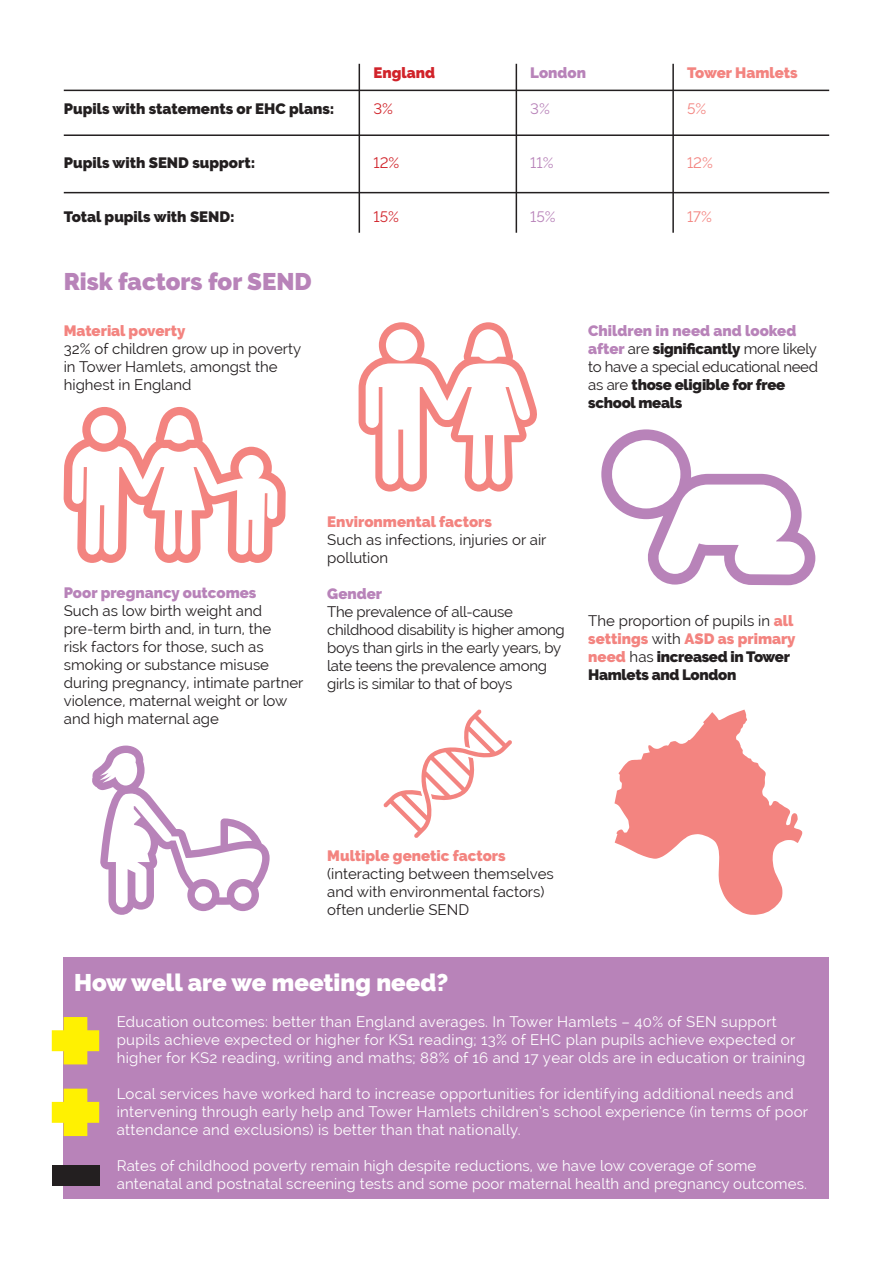
<style>
.page{position:relative;width:893px;height:1263px;background:#fff}
.page>*{position:absolute;margin:0;border:0;box-sizing:border-box;transform-origin:0 0}
.t1{font:900 24px "Raleway";color:#fff}
.t2{font:900 24px "Raleway";color:#b883b9}
.t3{font:15px/18px "Raleway";letter-spacing:.02em;color:#fff}
.t4{font:15px/18px "Raleway";color:#231f20}
.t5{font:15px/18px "Raleway";letter-spacing:-.02em;color:#231f20}
.t6{font:900 15px/18px "Raleway";letter-spacing:-.02em;color:#231f20}
.t7{font:900 15px "Raleway";color:#231f20}
.t8{font:900 15px "Raleway";color:#f38480}
.t9{font:900 15px "Raleway";color:#b883b9}
.t10{font:15px "Raleway";color:#d1232a}
.t11{font:15px "Raleway";color:#b883b9}
.t12{font:15px "Raleway";color:#f38480}
.t13{font:900 15px "Raleway";color:#d1232a}
.s1{font-weight:900;color:#b883b9}
.s2{font-weight:900}
.s3{font-weight:400}
.s4{color:#f38480}
.s5{font-weight:900;color:#f38480}
</style>
<div class="page">
<hr style="left:64px;top:90px;width:765px;height:1px;background:#231f20">
<hr style="left:64px;top:134px;width:765px;height:2px;background:#231f20">
<hr style="left:64px;top:192px;width:765px;height:1px;background:#231f20">
<hr style="left:359px;top:64px;width:1px;height:169px;background:#231f20">
<hr style="left:516px;top:64px;width:1px;height:169px;background:#231f20">
<hr style="left:672px;top:64px;width:2px;height:169px;background:#231f20">
<svg style="left:64px;top:407px;width:222px;height:156px"></svg>
<svg style="left:92px;top:745px;width:178px;height:170px"></svg>
<svg style="left:359px;top:322px;width:178px;height:170px"></svg>
<svg style="left:383px;top:709px;width:129px;height:129px"></svg>
<svg style="left:601px;top:429px;width:214px;height:156px"></svg>
<svg style="left:614px;top:709px;width:188px;height:206px"></svg>
<div style="left:64px;top:957px;width:765px;height:242px;background:#b883b9"></div>
<svg style="left:52px;top:1017px;width:47px;height:47px"></svg>
<svg style="left:52px;top:1089px;width:47px;height:47px"></svg>
<div style="left:52px;top:1165px;width:47px;height:21px;background:#231f20"></div>
<p class="t7" style="left:64px;top:100px;width:272px">Pupils with statements or EHC plans:</p>
<p class="t7" style="left:64px;top:154px;width:193px">Pupils with SEND support:</p>
<p class="t7" style="left:64px;top:208px;width:173px">Total pupils with SEND:</p>
<p class="t2" style="left:64px;top:268px;width:249px">Risk factors for SEND</p>
<p class="t8" style="left:64px;top:322px;width:123px">Material poverty</p>
<p class="t4" style="left:64px;top:340px;width:239px">32% of children grow up in poverty in Tower Hamlets, amongst the highest in England</p>
<p class="t13" style="left:373px;top:64px;width:63px">England</p>
<p class="t10" style="left:373px;top:100px;width:21px">3%</p>
<p class="t10" style="left:373px;top:154px;width:27px">12%</p>
<p class="t10" style="left:373px;top:208px;width:27px">15%</p>
<p class="t9" style="left:530px;top:64px;width:57px">London</p>
<p class="t11" style="left:530px;top:100px;width:21px">3%</p>
<p class="t8" style="left:687px;top:64px;width:112px">Tower Hamlets</p>
<p class="t12" style="left:687px;top:100px;width:21px">5%</p>
<p class="t11" style="left:530px;top:154px;width:25px">11%</p>
<p class="t12" style="left:687px;top:154px;width:27px">12%</p>
<p class="t11" style="left:530px;top:208px;width:27px">15%</p>
<p class="t12" style="left:687px;top:208px;width:26px">17%</p>
<p class="t5" style="left:588px;top:322px;width:231px"><span class="s1">Children in need and looked after</span> are <span class="s2">significantly</span> more likely to have a special educational need as are <span class="s2">those eligible for free school meals</span></p>
<p class="t9" style="left:64px;top:584px;width:194px">Poor pregnancy outcomes</p>
<p class="t4" style="left:64px;top:602px;width:241px">Such as low birth weight and pre-term birth and, in turn, the<br>risk factors for those, such as smoking or substance misuse during pregnancy, intimate partner violence, maternal weight or low and high maternal age</p>
<p class="t8" style="left:327px;top:513px;width:166px">Environmental factors</p>
<p class="t4" style="left:327px;top:531px;width:221px">Such as infections, injuries or air pollution</p>
<p class="t9" style="left:327px;top:585px;width:56px">Gender</p>
<p class="t5" style="left:327px;top:603px;width:239px">The prevalence of all-cause childhood disability is higher among boys than girls in the early years, by late teens the prevalence among girls is similar to that of boys</p>
<p class="t6" style="left:588px;top:612px;width:209px"><span class="s3">The proportion of pupils in</span> <span class="s4">all settings</span> <span class="s3">with</span> <span class="s4">ASD as primary need</span> <span class="s3">has</span> increased in Tower<br>Hamlets and London</p>
<p class="t4" style="left:327px;top:846px;width:228px"><span class="s5">Multiple genetic factors </span>(interacting between themselves and with environmental factors) often underlie SEND</p>
<p class="t1" style="left:74px;top:968px;width:376px">How well are we meeting need?</p>
<p class="t3" style="left:117px;top:1012px;width:690px">Education outcomes: better than England averages. In Tower Hamlets – 40% of SEN support pupils achieve expected or higher for KS1 reading; 13% of EHC plan pupils achieve expected or higher for KS2 reading, writing and maths; 88% of 16 and 17 year olds are in education or training</p>
<p class="t3" style="left:117px;top:1084px;width:693px">Local services have worked hard to increase opportunities for identifying additional needs and intervening through early help and Tower Hamlets children’s school experience (in terms of poor attendance and exclusions) is better than that nationally.</p>
<p class="t3" style="left:117px;top:1156px;width:692px">Rates of childhood poverty remain high despite reductions, we have low coverage of some antenatal and postnatal screening tests and some poor maternal health and pregnancy outcomes.</p>
</div>
